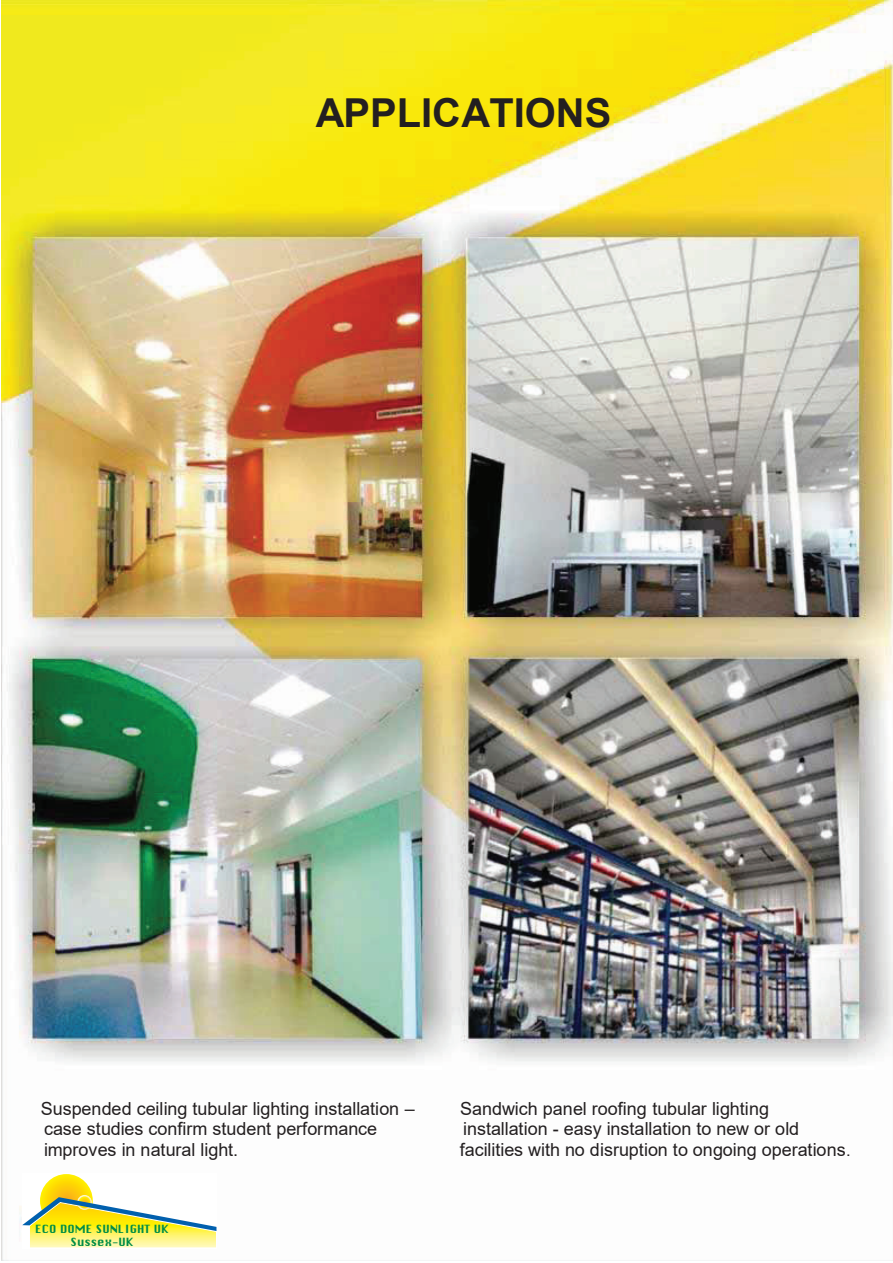
<style>
.page{position:relative;width:893px;height:1263px;background:#fff}
.page>*{position:absolute;margin:0;border:0;box-sizing:border-box;transform-origin:0 0}
.t1{font:700 39.9px "Arial";color:#231f20}
.t2{font:18px "Arial";letter-spacing:-.005em;color:#231f20}
.t3{font:11.1px/12.6px "Macintosh";color:#008d47;text-align:center}
.s1{font-size:16.5px}
</style>
<div class="page">
<img style="left:2px;top:0;width:891px;height:1261px">
<div style="left:22px;top:1173px;width:194px;height:75px;background:#fff"></div>
<svg style="left:40px;top:1174px;width:53px;height:53px"></svg>
<svg style="left:22px;top:1196px;width:195px;height:52px"></svg>
<h1 class="t1" style="left:316px;top:85px;width:297px">APPLICATIONS</h1>
<p class="t2" style="left:41px;top:1096px;width:375px">Suspended ceiling tubular lighting installation –</p>
<p class="t2" style="left:460px;top:1096px;width:310px">Sandwich panel roofing tubular lighting</p>
<p class="t2" style="left:44px;top:1117px;width:335px">case studies confirm student performance</p>
<p class="t2" style="left:463px;top:1117px;width:338px">installation - easy installation to new or old</p>
<p class="t2" style="left:44px;top:1137px;width:196px">improves in natural light.</p>
<p class="t2" style="left:460px;top:1137px;width:392px">facilities with no disruption to ongoing operations<span class="s1">.</span></p>
<p class="t3" style="left:35px;top:1222px;width:136px">ECO DOME SUNLIGHT UK<br>Sussex-UK</p>
</div>
